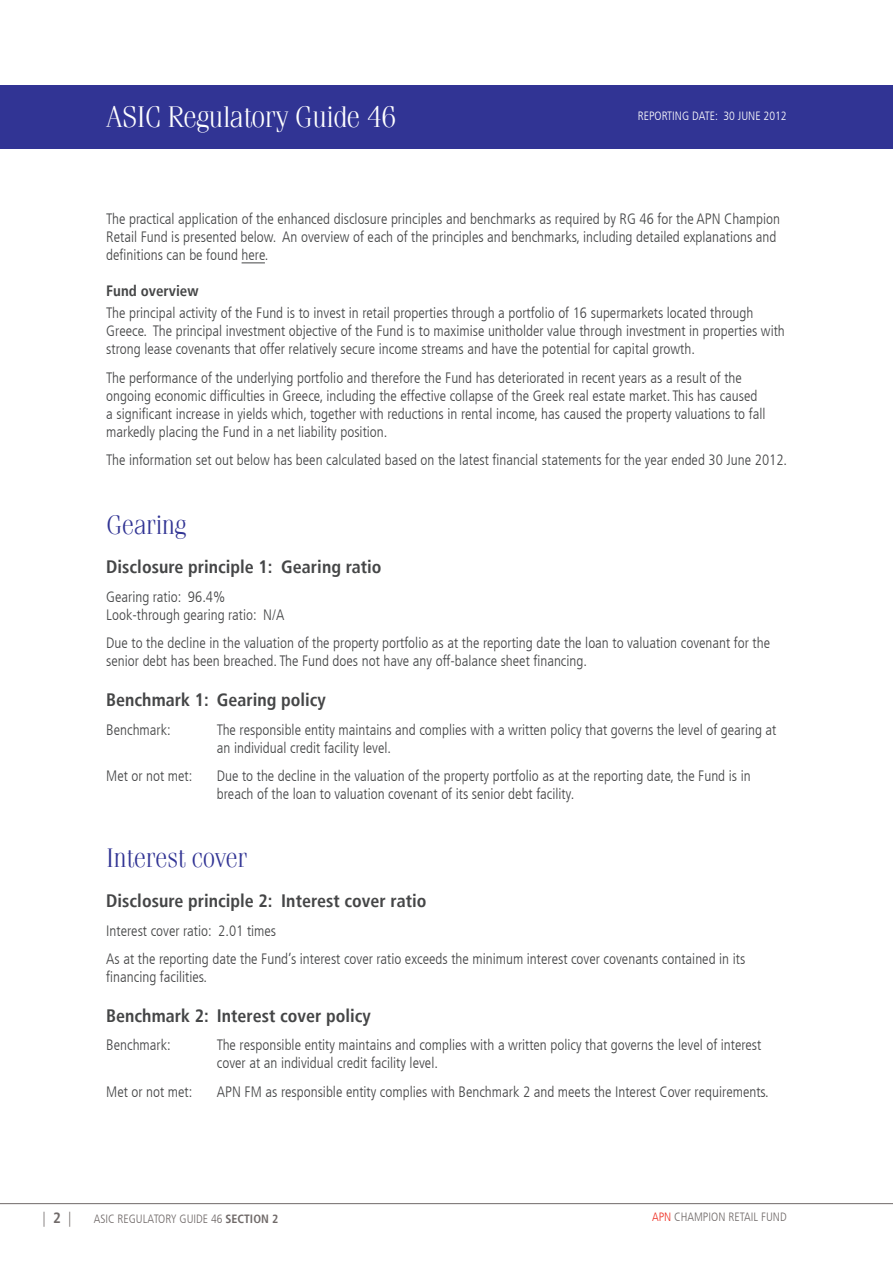
<style>
.page{position:relative;width:893px;height:1263px;background:#fff}
.page>*{position:absolute;margin:0;border:0;box-sizing:border-box;transform-origin:0 0}
.Paragraph_Style_1{font:300 30px "Fenice LT";letter-spacing:-.03em;color:#fff}
.Paragraph_Style_1-2{font:300 27px "Fenice LT";letter-spacing:-.03em;color:#313494}
.Paragraph_Style_1-3{font:700 condensed 18px "Frutiger LT";color:#454647}
.Paragraph_Style_1-4{font:300 condensed 15px/18px "Frutiger LT";color:#454647}
.Paragraph_Style_1-5{font:700 condensed 15px "Frutiger LT";color:#454647}
.t1{font:300 condensed 15px "Frutiger LT";color:#706a69}
.t2{font:300 condensed 12px "Frutiger LT";color:#706a69}
.t3{font:300 condensed 12px "Frutiger LT";color:#fff}
.s1{font-weight:700}
.s2{color:#ee2e22}
</style>
<div class="page">
<div style="left:0;top:85px;width:893px;height:64px;background:#313494"></div>
<hr style="left:0;top:1203px;width:893px;height:1px;background:#706a69">
<svg style="left:242px;top:263px;width:23px;height:1px"></svg>
<p class="Paragraph_Style_1" style="left:106px;top:99px;width:292px">ASIC Regulatory Guide 46</p>
<p class="t3" style="left:638px;top:109px;width:151px">REPORTING DATE: 30 JUNE 2012</p>
<p class="Paragraph_Style_1-4" style="left:106px;top:210px;width:675px">The practical application of the enhanced disclosure principles and benchmarks as required by RG 46 for the APN Champion<br>Retail Fund is presented below. An overview of each of the principles and benchmarks, including detailed explanations and definitions can be found here.</p>
<p class="Paragraph_Style_1-5" style="left:106px;top:282px;width:94px">Fund overview</p>
<p class="Paragraph_Style_1-4" style="left:106px;top:304px;width:680px">The principal activity of the Fund is to invest in retail properties through a portfolio of 16 supermarkets located through<br>Greece. The principal investment objective of the Fund is to maximise unitholder value through investment in properties with strong lease covenants that offer relatively secure income streams and have the potential for capital growth.</p>
<p class="Paragraph_Style_1-4" style="left:106px;top:369px;width:661px">The performance of the underlying portfolio and therefore the Fund has deteriorated in recent years as a result of the ongoing economic difficulties in Greece, including the effective collapse of the Greek real estate market. This has caused a significant increase in yields which, together with reductions in rental income, has caused the property valuations to fall markedly placing the Fund in a net liability position.</p>
<p class="Paragraph_Style_1-4" style="left:106px;top:451px;width:682px">The information set out below has been calculated based on the latest financial statements for the year ended 30 June 2012.</p>
<p class="Paragraph_Style_1-2" style="left:106px;top:509px;width:82px">Gearing</p>
<p class="Paragraph_Style_1-3" style="left:106px;top:556px;width:277px">Disclosure principle 1: Gearing ratio</p>
<p class="Paragraph_Style_1-4" style="left:106px;top:588px;width:121px">Gearing ratio: 96.4%</p>
<p class="Paragraph_Style_1-4" style="left:106px;top:606px;width:180px">Look-through gearing ratio: N/A</p>
<p class="Paragraph_Style_1-4" style="left:106px;top:634px;width:665px">Due to the decline in the valuation of the property portfolio as at the reporting date the loan to valuation covenant for the senior debt has been breached. The Fund does not have any off-balance sheet financing.</p>
<p class="Paragraph_Style_1-3" style="left:106px;top:689px;width:221px">Benchmark 1: Gearing policy</p>
<p class="Paragraph_Style_1-4" style="left:106px;top:720px;width:66px">Benchmark:</p>
<p class="Paragraph_Style_1-4" style="left:217px;top:720px;width:561px">The responsible entity maintains and complies with a written policy that governs the level of gearing at</p>
<p class="Paragraph_Style_1-4" style="left:217px;top:738px;width:176px">an individual credit facility level.</p>
<p class="Paragraph_Style_1-4" style="left:106px;top:767px;width:88px">Met or not met:</p>
<p class="Paragraph_Style_1-4" style="left:217px;top:767px;width:535px">Due to the decline in the valuation of the property portfolio as at the reporting date, the Fund is in</p>
<p class="Paragraph_Style_1-4" style="left:217px;top:785px;width:359px">breach of the loan to valuation covenant of its senior debt facility.</p>
<p class="Paragraph_Style_1-2" style="left:106px;top:842px;width:143px">Interest cover</p>
<p class="Paragraph_Style_1-3" style="left:106px;top:890px;width:322px">Disclosure principle 2: Interest cover ratio</p>
<p class="Paragraph_Style_1-4" style="left:106px;top:921px;width:171px">Interest cover ratio: 2.01 times</p>
<p class="Paragraph_Style_1-4" style="left:106px;top:950px;width:640px">As at the reporting date the Fund’s interest cover ratio exceeds the minimum interest cover covenants contained in its</p>
<p class="Paragraph_Style_1-4" style="left:106px;top:968px;width:102px">financing facilities.</p>
<p class="Paragraph_Style_1-3" style="left:106px;top:1005px;width:266px">Benchmark 2: Interest cover policy</p>
<p class="Paragraph_Style_1-4" style="left:106px;top:1036px;width:66px">Benchmark:</p>
<p class="Paragraph_Style_1-4" style="left:217px;top:1036px;width:546px">The responsible entity maintains and complies with a written policy that governs the level of interest</p>
<p class="Paragraph_Style_1-4" style="left:217px;top:1054px;width:223px">cover at an individual credit facility level.</p>
<p class="Paragraph_Style_1-4" style="left:106px;top:1083px;width:88px">Met or not met:</p>
<p class="Paragraph_Style_1-4" style="left:217px;top:1083px;width:553px">APN FM as responsible entity complies with Benchmark 2 and meets the Interest Cover requirements.</p>
<p class="t1" style="left:43px;top:1209px;width:30px">| <span class="s1">2</span> |</p>
<p class="t2" style="left:94px;top:1212px;width:186px">ASIC REGULATORY GUIDE 46 <span class="s1">SECTION 2</span></p>
<p class="t2" style="left:652px;top:1210px;width:136px"><span class="s2">APN</span> CHAMPION RETAIL FUND</p>
</div>
